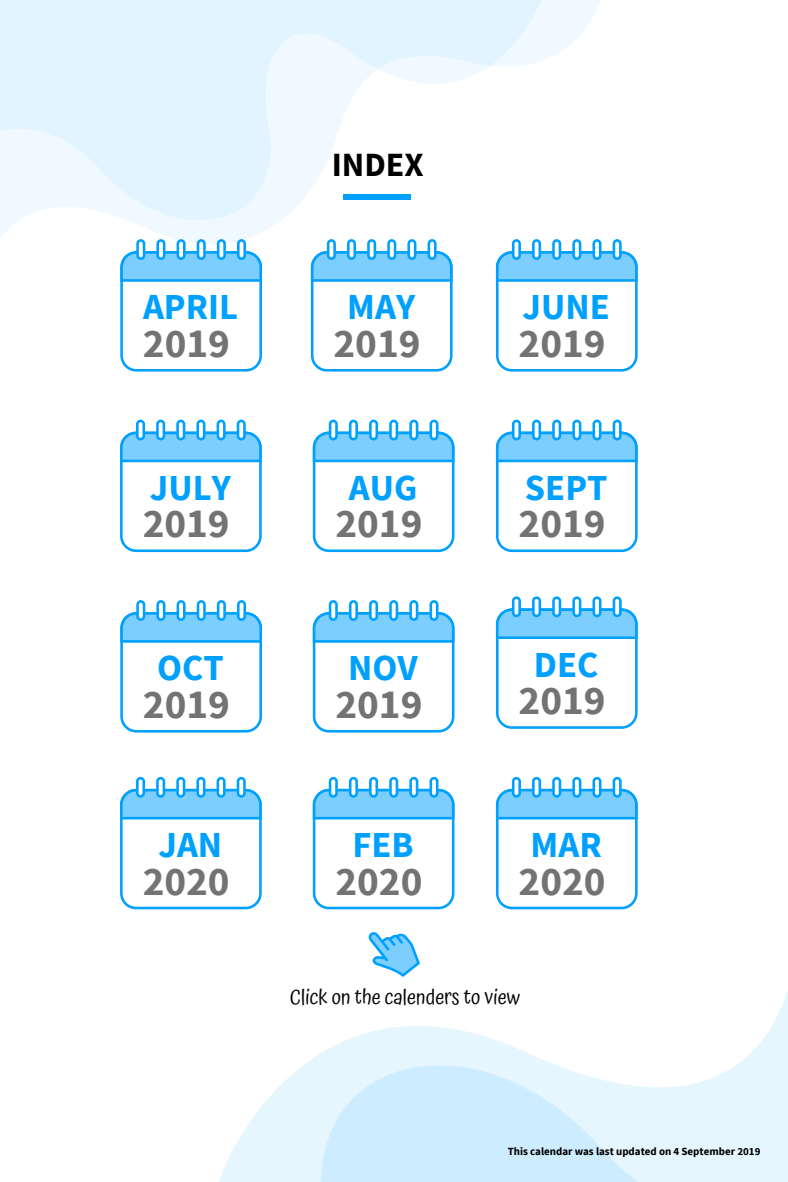
<style>
.page{position:relative;width:788px;height:1182px;background:#fff}
.page>*{position:absolute;margin:0;border:0;box-sizing:border-box;transform-origin:0 0}
.t1{font:700 41.12px "Source Sans Pro";color:#737373}
.t2{font:700 36.57px "Source Sans Pro";color:#00a0ff}
.t3{font:700 33.86px "Source Sans Pro";color:#000}
.t4{font:20.74px "Atma";color:#000}
.t5{font:700 10.94px "Source Sans Pro";color:#000}
</style>
<div class="page">
<img style="left:0;top:0;width:600px;height:304px">
<img style="left:219px;top:991px;width:569px;height:190px">
<div style="left:343px;top:194px;width:68px;height:6px;background:#00a0ff"></div>
<svg style="left:120px;top:239px;width:142px;height:132px"></svg>
<svg style="left:311px;top:239px;width:141px;height:132px"></svg>
<svg style="left:496px;top:239px;width:141px;height:132px"></svg>
<svg style="left:120px;top:419px;width:142px;height:133px"></svg>
<svg style="left:313px;top:419px;width:141px;height:133px"></svg>
<svg style="left:496px;top:596px;width:141px;height:132px"></svg>
<svg style="left:496px;top:419px;width:141px;height:133px"></svg>
<svg style="left:120px;top:776px;width:142px;height:133px"></svg>
<svg style="left:120px;top:600px;width:142px;height:132px"></svg>
<svg style="left:313px;top:776px;width:141px;height:133px"></svg>
<svg style="left:313px;top:600px;width:141px;height:132px"></svg>
<svg style="left:496px;top:776px;width:141px;height:133px"></svg>
<svg style="left:368px;top:932px;width:52px;height:45px"></svg>
<p class="t2" style="left:143px;top:283px;width:97px">APRIL</p>
<p class="t1" style="left:143px;top:316px;width:88px">2019</p>
<p class="t2" style="left:150px;top:464px;width:83px">JULY</p>
<p class="t1" style="left:143px;top:497px;width:88px">2019</p>
<p class="t2" style="left:157px;top:644px;width:68px">OCT</p>
<p class="t1" style="left:143px;top:677px;width:88px">2019</p>
<p class="t2" style="left:158px;top:821px;width:65px">JAN</p>
<p class="t1" style="left:143px;top:854px;width:88px">2020</p>
<p class="t3" style="left:332px;top:142px;width:93px">INDEX</p>
<p class="t2" style="left:347px;top:283px;width:70px">MAY</p>
<p class="t1" style="left:333px;top:316px;width:88px">2019</p>
<p class="t2" style="left:349px;top:464px;width:70px">AUG</p>
<p class="t1" style="left:335px;top:497px;width:88px">2019</p>
<p class="t2" style="left:348px;top:644px;width:71px">NOV</p>
<p class="t1" style="left:335px;top:677px;width:88px">2019</p>
<p class="t2" style="left:352px;top:821px;width:63px">FEB</p>
<p class="t1" style="left:335px;top:854px;width:88px">2020</p>
<p class="t2" style="left:522px;top:283px;width:89px">JUNE</p>
<p class="t1" style="left:518px;top:316px;width:88px">2019</p>
<p class="t2" style="left:525px;top:464px;width:84px">SEPT</p>
<p class="t1" style="left:518px;top:497px;width:88px">2019</p>
<p class="t2" style="left:534px;top:640px;width:66px">DEC</p>
<p class="t1" style="left:518px;top:673px;width:88px">2019</p>
<p class="t2" style="left:530px;top:821px;width:73px">MAR</p>
<p class="t1" style="left:518px;top:854px;width:88px">2020</p>
<p class="t4" style="left:290px;top:984px;width:232px">Click on the calenders to view</p>
<p class="t5" style="left:507px;top:1144px;width:254px">This calendar was last updated on 4 September 2019</p>
</div>
